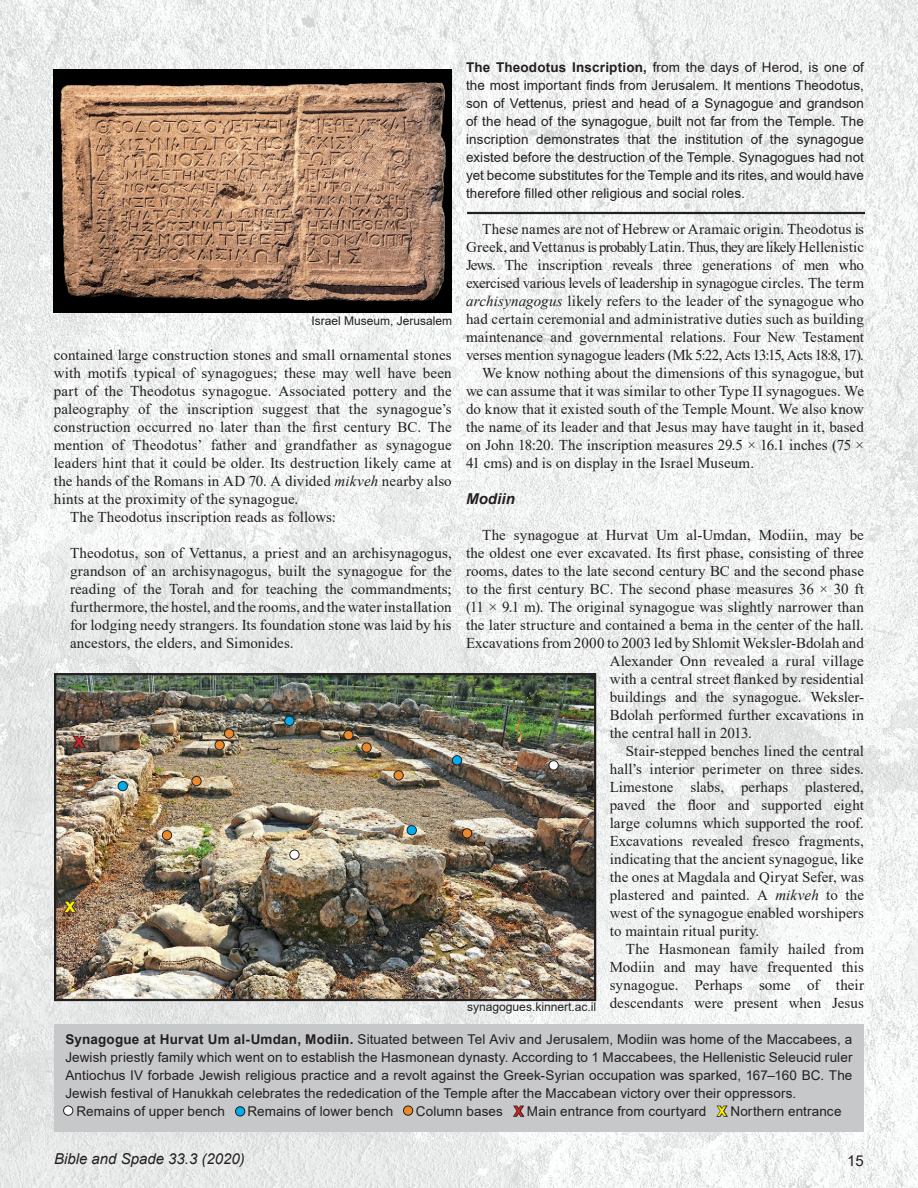
<style>
.page{position:relative;width:918px;height:1188px;background:#fff}
.page>*{position:absolute;margin:0;border:0;box-sizing:border-box;transform-origin:0 0}
.t1{font:700 19.5px "Arial";color:#d1232a}
.t2{font:700 19.5px "Arial";color:#fff101}
.t3{font:15px/18px "Times New Roman";letter-spacing:.005em;color:#231f20;text-align:justify}
.t4{font:italic 15px "Arial";color:#231f20}
.t5{font:italic 700 15px "Arial";letter-spacing:.01em;color:#231f20}
.t6{font:15px "Arial";color:#231f20}
.t7{font:13.5px/18px "Arial";letter-spacing:.005em;color:#231f20;text-align:justify}
.t8{font:12px "Arial";color:#231f20}
.s1{font-weight:700}
.s2{font-style:italic}
.s3{font-weight:700;color:#d1232a}
.s4{font-weight:700;color:#fff101}
</style>
<div class="page">
<img style="left:0;top:0;width:918px;height:1188px">
<div style="left:54px;top:1024px;width:810px;height:108px;background:#c7c8ca"></div>
<img style="left:57px;top:676px;width:536px;height:322px">
<div style="left:54px;top:673px;width:542px;height:328px;border:2px solid #231f20"></div>
<hr style="left:467px;top:212px;width:398px;height:2px;background:#231f20">
<svg style="left:513px;top:1105px;width:12px;height:12px"></svg>
<svg style="left:716px;top:1105px;width:12px;height:12px"></svg>
<div style="left:64px;top:1106px;width:9px;height:9px;background:#fff;border-radius:50%"></div>
<div style="left:63px;top:1106px;width:10px;height:10px;border:1px solid #231f20;border-radius:50%"></div>
<div style="left:290px;top:850px;width:9px;height:9px;background:#fff;border-radius:50%"></div>
<div style="left:289px;top:850px;width:10px;height:10px;border:1px solid #231f20;border-radius:50%"></div>
<div style="left:549px;top:761px;width:9px;height:9px;background:#fff;border-radius:50%"></div>
<div style="left:549px;top:760px;width:10px;height:10px;border:1px solid #231f20;border-radius:50%"></div>
<div style="left:452px;top:756px;width:10px;height:9px;background:#00aeef;border-radius:50%"></div>
<div style="left:452px;top:755px;width:10px;height:10px;border:1px solid #231f20;border-radius:50%"></div>
<div style="left:236px;top:1107px;width:9px;height:9px;background:#00aeef;border-radius:50%"></div>
<div style="left:235px;top:1106px;width:10px;height:10px;border:1px solid #231f20;border-radius:50%"></div>
<div style="left:118px;top:781px;width:9px;height:10px;background:#00aeef;border-radius:50%"></div>
<div style="left:118px;top:781px;width:10px;height:10px;border:1px solid #231f20;border-radius:50%"></div>
<div style="left:285px;top:716px;width:9px;height:10px;background:#00aeef;border-radius:50%"></div>
<div style="left:284px;top:716px;width:10px;height:10px;border:1px solid #231f20;border-radius:50%"></div>
<div style="left:462px;top:829px;width:10px;height:9px;background:#ec8a2a;border-radius:50%"></div>
<div style="left:462px;top:828px;width:10px;height:10px;border:1px solid #231f20;border-radius:50%"></div>
<div style="left:403px;top:1106px;width:10px;height:9px;background:#ec8a2a;border-radius:50%"></div>
<div style="left:403px;top:1106px;width:10px;height:10px;border:1px solid #231f20;border-radius:50%"></div>
<div style="left:394px;top:771px;width:9px;height:9px;background:#ec8a2a;border-radius:50%"></div>
<div style="left:394px;top:770px;width:10px;height:10px;border:1px solid #231f20;border-radius:50%"></div>
<div style="left:362px;top:743px;width:9px;height:9px;background:#ec8a2a;border-radius:50%"></div>
<div style="left:362px;top:743px;width:10px;height:10px;border:1px solid #231f20;border-radius:50%"></div>
<div style="left:344px;top:730px;width:9px;height:10px;background:#ec8a2a;border-radius:50%"></div>
<div style="left:343px;top:730px;width:10px;height:10px;border:1px solid #231f20;border-radius:50%"></div>
<div style="left:192px;top:776px;width:9px;height:10px;background:#ec8a2a;border-radius:50%"></div>
<div style="left:191px;top:776px;width:11px;height:10px;border:1px solid #231f20;border-radius:50%"></div>
<div style="left:215px;top:741px;width:9px;height:9px;background:#ec8a2a;border-radius:50%"></div>
<div style="left:215px;top:740px;width:10px;height:10px;border:1px solid #231f20;border-radius:50%"></div>
<div style="left:162px;top:831px;width:10px;height:9px;background:#ec8a2a;border-radius:50%"></div>
<div style="left:162px;top:830px;width:10px;height:10px;border:1px solid #231f20;border-radius:50%"></div>
<div style="left:224px;top:729px;width:10px;height:9px;background:#ec8a2a;border-radius:50%"></div>
<div style="left:224px;top:729px;width:10px;height:10px;border:1px solid #231f20;border-radius:50%"></div>
<div style="left:407px;top:826px;width:9px;height:9px;background:#00aeef;border-radius:50%"></div>
<div style="left:407px;top:825px;width:10px;height:10px;border:1px solid #231f20;border-radius:50%"></div>
<svg style="left:71px;top:735px;width:16px;height:14px"></svg>
<svg style="left:62px;top:900px;width:16px;height:14px"></svg>
<img style="left:54px;top:69px;width:398px;height:243px">
<p class="t7" style="left:466px;top:58px;width:400px"><span class="s1">The Theodotus Inscription,</span> from the days of Herod, is one of the most important finds from Jerusalem. It mentions Theodotus, son of Vettenus, priest and head of a Synagogue and grandson of the head of the synagogue, built not far from the Temple. The inscription demonstrates that the institution of the synagogue existed before the destruction of the Temple. Synagogues had not yet become substitutes for the Temple and its rites, and would have therefore filled other religious and social roles.</p>
<p class="t3" style="left:466px;top:220px;width:400px;text-indent:16px">These names are not of Hebrew or Aramaic origin. Theodotus is Greek, and Vettanus is probably Latin. Thus, they are likely Hellenistic Jews. The inscription reveals three generations of men who exercised various levels of leadership in synagogue circles. The term <span class="s2">archisynagogus</span> likely refers to the leader of the synagogue who had certain ceremonial and administrative duties such as building maintenance and governmental relations. Four New Testament verses mention synagogue leaders (Mk 5:22, Acts 13:15, Acts 18:8, 17).</p>
<p class="t3" style="left:466px;top:364px;width:400px;text-indent:16px">We know nothing about the dimensions of this synagogue, but we can assume that it was similar to other Type II synagogues. We do know that it existed south of the Temple Mount. We also know the name of its leader and that Jesus may have taught in it, based on John 18:20. The inscription measures 29.5 × 16.1 inches (75 × 41 cms) and is on display in the Israel Museum.</p>
<p class="t5" style="left:466px;top:489px;width:50px">Modiin</p>
<p class="t3" style="left:482px;top:526px;width:383px">The synagogue at Hurvat Um al-Umdan, Modiin, may be</p>
<p class="t3" style="left:466px;top:544px;width:399px">the oldest one ever excavated. Its first phase, consisting of three</p>
<p class="t3" style="left:466px;top:562px;width:399px">rooms, dates to the late second century BC and the second phase</p>
<p class="t3" style="left:466px;top:580px;width:399px">to the first century BC. The second phase measures 36 × 30 ft</p>
<p class="t3" style="left:466px;top:598px;width:399px">(11 × 9.1 m). The original synagogue was slightly narrower than</p>
<p class="t3" style="left:466px;top:616px;width:399px">the later structure and contained a bema in the center of the hall.</p>
<p class="t3" style="left:466px;top:634px;width:399px">Excavations from 2000 to 2003 led by Shlomit Weksler-Bdolah and</p>
<p class="t3" style="left:610px;top:652px;width:256px">Alexander Onn revealed a rural village</p>
<p class="t3" style="left:610px;top:670px;width:256px">with a central street flanked by residential</p>
<p class="t3" style="left:610px;top:688px;width:256px">buildings and the synagogue. Weksler-</p>
<p class="t3" style="left:610px;top:706px;width:256px">Bdolah performed further excavations in</p>
<p class="t3" style="left:610px;top:724px;width:144px">the central hall in 2013.</p>
<p class="t3" style="left:610px;top:742px;width:256px;text-indent:16px">Stair-stepped benches lined the central hall’s interior perimeter on three sides.<br>Limestone slabs, perhaps plastered, paved the floor and supported eight large columns which supported the roof.<br>Excavations revealed fresco fragments, indicating that the ancient synagogue, like the ones at Magdala and Qiryat Sefer, was plastered and painted. A <span class="s2">mikveh</span> to the west of the synagogue enabled worshipers to maintain ritual purity.</p>
<p class="t3" style="left:610px;top:940px;width:256px;text-indent:16px">The Hasmonean family hailed from Modiin and may have frequented this synagogue. Perhaps some of their descendants were present when Jesus</p>
<p class="t8" style="left:312px;top:312px;width:142px">Israel Museum, Jerusalem</p>
<p class="t3" style="left:54px;top:346px;width:399px">contained large construction stones and small ornamental stones with motifs typical of synagogues; these may well have been part of the Theodotus synagogue. Associated pottery and the paleography of the inscription suggest that the synagogue’s construction occurred no later than the first century BC. The mention of Theodotus’ father and grandfather as synagogue leaders hint that it could be older. Its destruction likely came at the hands of the Romans in AD 70. A divided <span class="s2">mikveh</span> nearby also hints at the proximity of the synagogue.</p>
<p class="t3" style="left:70px;top:508px;width:267px">The Theodotus inscription reads as follows:</p>
<p class="t3" style="left:70px;top:544px;width:383px">Theodotus, son of Vettanus, a priest and an archisynagogus, grandson of an archisynagogus, built the synagogue for the reading of the Torah and for teaching the commandments; furthermore, the hostel, and the rooms, and the water installation for lodging needy strangers. Its foundation stone was laid by his ancestors, the elders, and Simonides.</p>
<p class="t1" style="left:74px;top:726px;width:12px">x</p>
<p class="t2" style="left:65px;top:891px;width:12px">x</p>
<p class="t8" style="left:467px;top:999px;width:131px">synagogues.kinnert.ac.il</p>
<p class="t7" style="left:65px;top:1030px;width:789px"><span class="s1">Synagogue at Hurvat Um al-Umdan, Modiin.</span> Situated between Tel Aviv and Jerusalem, Modiin was home of the Maccabees, a Jewish priestly family which went on to establish the Hasmonean dynasty. According to 1 Maccabees, the Hellenistic Seleucid ruler Antiochus IV forbade Jewish religious practice and a revolt against the Greek-Syrian occupation was sparked, 167–160 BC. The Jewish festival of Hanukkah celebrates the rededication of the Temple after the Maccabean victory over their oppressors.</p>
<p class="t7" style="left:77px;top:1102px;width:150px">Remains of upper bench</p>
<p class="t7" style="left:247px;top:1102px;width:147px">Remains of lower bench</p>
<p class="t7" style="left:416px;top:1102px;width:427px">Column bases <span class="s3">X</span> Main entrance from courtyard <span class="s4">X</span> Northern entrance</p>
<p class="t4" style="left:54px;top:1149px;width:192px">Bible and Spade 33.3 (2020)</p>
<p class="t6" style="left:847px;top:1150px;width:18px">15</p>
</div>
